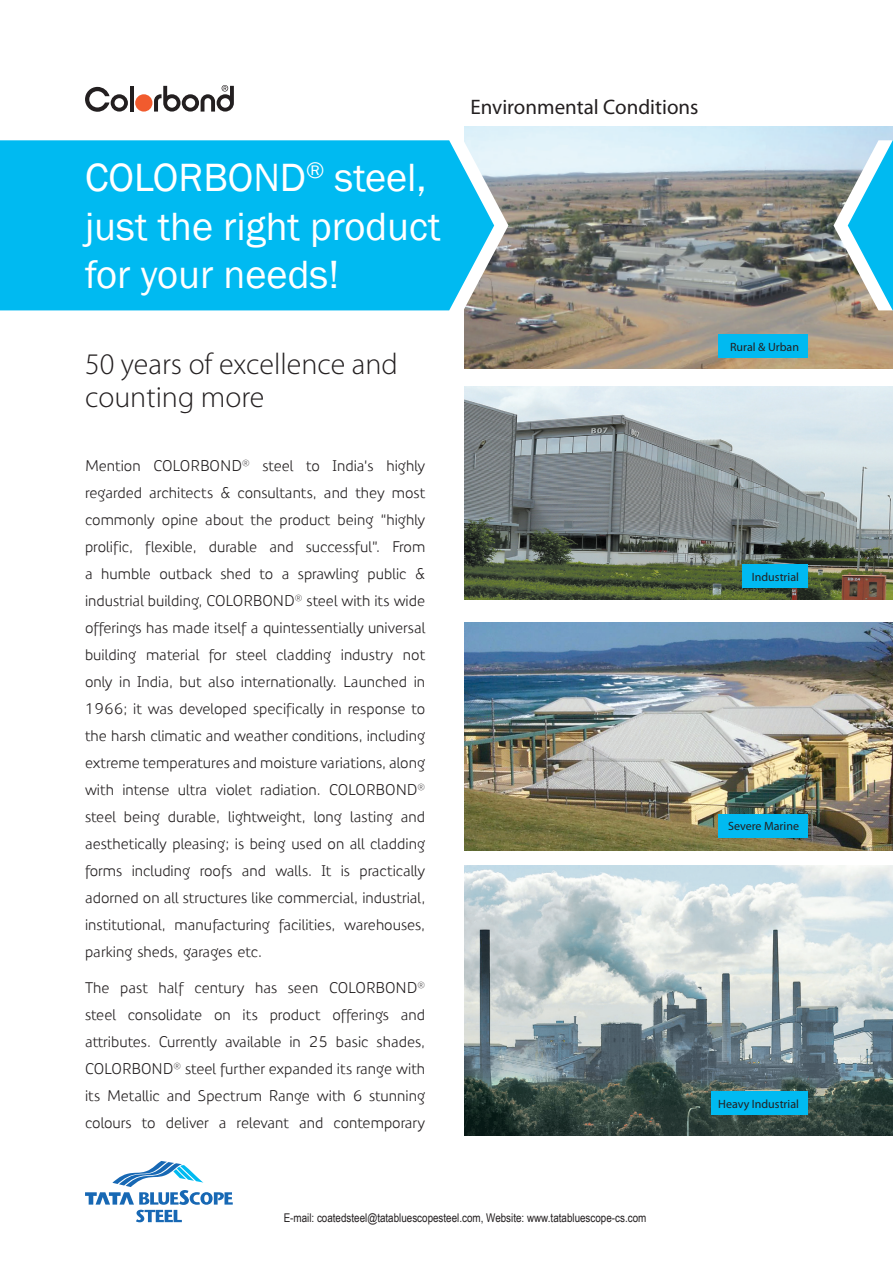
<style>
.page{position:relative;width:893px;height:1263px;background:#fff}
.page>*{position:absolute;margin:0;border:0;box-sizing:border-box;transform-origin:0 0}
.t1{font:40.5px/48.6px "Franklin Gothic";color:#fff}
.t2{font:300 30px/33px "Myriad Pro";color:#231f20}
.t3{font:21px "Myriad Pro";color:#231f20}
.t4{font:15px/27px "Precious Sans";color:#231f20;text-align:justify}
.t5{font:12px "Arial Narrow";color:#231f20}
.t6{font:12px "Myriad Pro";color:#231f20}
</style>
<div class="page">
<svg style="left:85px;top:1161px;width:148px;height:61px"></svg>
<img style="left:464px;top:127px;width:429px;height:241px">
<svg style="left:85px;top:87px;width:43px;height:25px"></svg>
<hr style="left:130px;top:86px;width:4px;height:26px;background:#231f20">
<div style="left:135px;top:94px;width:17px;height:18px;background:#f15b2e;border-radius:50%"></div>
<svg style="left:154px;top:85px;width:80px;height:27px"></svg>
<svg style="left:494px;top:140px;width:14px;height:170px"></svg>
<div style="left:0;top:140px;width:494px;height:170px;background:#00baf1"></div>
<svg style="left:833px;top:140px;width:60px;height:170px"></svg>
<img style="left:465px;top:865px;width:428px;height:270px">
<img style="left:465px;top:622px;width:428px;height:228px">
<img style="left:464px;top:387px;width:429px;height:213px">
<div style="left:718px;top:334px;width:90px;height:23px;background:#00baf1"></div>
<div style="left:742px;top:564px;width:66px;height:23px;background:#00baf1"></div>
<div style="left:718px;top:814px;width:90px;height:24px;background:#00baf1"></div>
<div style="left:711px;top:1091px;width:97px;height:24px;background:#00baf1"></div>
<p class="t1" style="left:85px;top:154px;width:357px">COLORBOND<sup>®</sup> steel, just the right product for your needs!</p>
<p class="t2" style="left:85px;top:348px;width:314px">50 years of excellence and counting more</p>
<p class="t4" style="left:85px;top:452px;width:342px">Mention COLORBOND<sup>®</sup> steel to India’s highly regarded architects &amp; consultants, and they most commonly opine about the product being “highly prolific, flexible, durable and successful”. From a humble outback shed to a sprawling public &amp; industrial building, COLORBOND<sup>®</sup> steel with its wide offerings has made itself a quintessentially universal building material for steel cladding industry not only in India, but also internationally. Launched in 1966; it was developed specifically in response to the harsh climatic and weather conditions, including extreme temperatures and moisture variations, along with intense ultra violet radiation. COLORBOND<sup>® </sup>steel being durable, lightweight, long lasting and aesthetically pleasing; is being used on all cladding forms including roofs and walls. It is practically adorned on all structures like commercial, industrial, institutional, manufacturing facilities, warehouses, parking sheds, garages etc.</p>
<p class="t4" style="left:85px;top:974px;width:342px">The past half century has seen COLORBOND<sup>® </sup>steel consolidate on its product offerings and attributes. Currently available in 25 basic shades, COLORBOND<sup>®</sup> steel further expanded its range with its Metallic and Spectrum Range with 6 stunning colours to deliver a relevant and contemporary</p>
<p class="t3" style="left:471px;top:94px;width:229px">Environmental Conditions</p>
<p class="t6" style="left:730px;top:339px;width:70px">Rural &amp; Urban</p>
<p class="t6" style="left:752px;top:569px;width:49px">Industrial</p>
<p class="t6" style="left:728px;top:818px;width:72px">Severe Marine</p>
<p class="t6" style="left:718px;top:1096px;width:82px">Heavy Industrial</p>
<p class="t5" style="left:284px;top:1211px;width:364px">E-mail: coatedsteel@tatabluescopesteel.com, Website: www.tatabluescope-cs.com</p>
</div>
